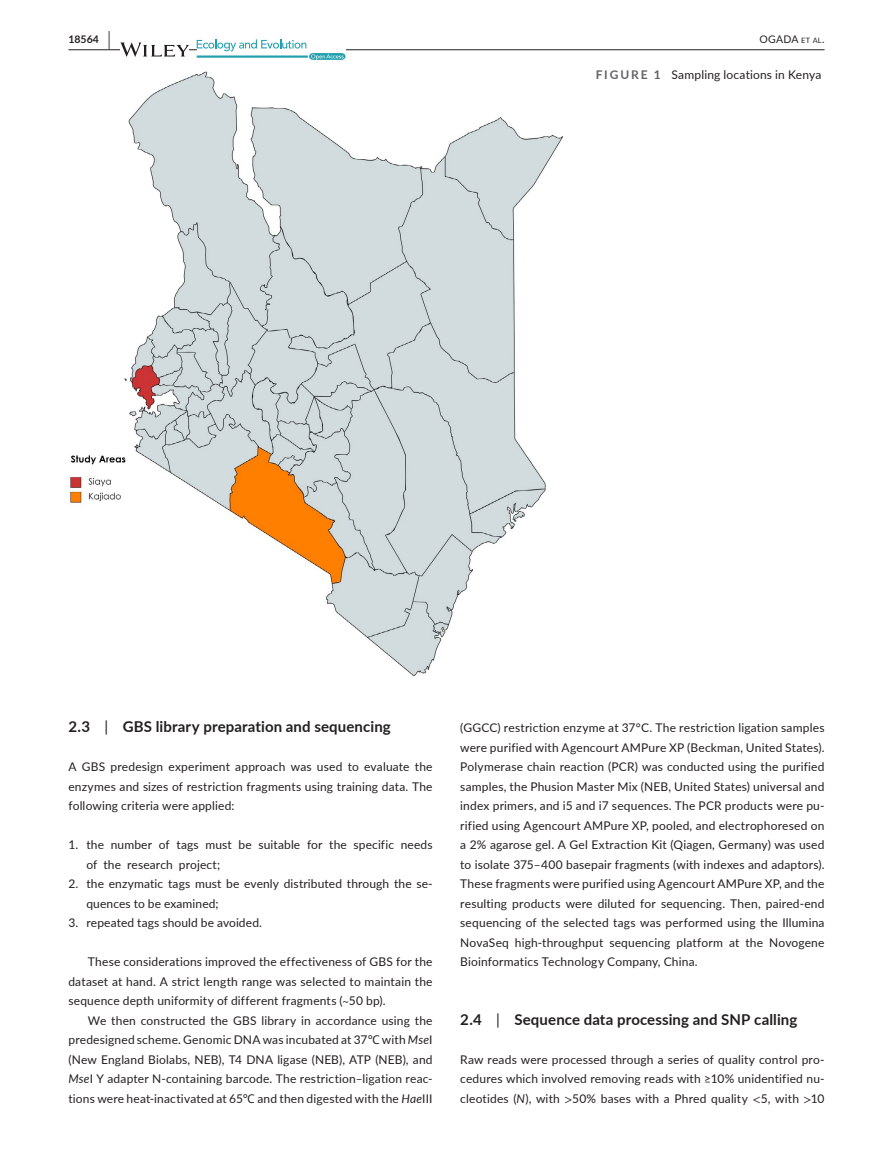
<style>
.page{position:relative;width:893px;height:1174px;background:#fff}
.page>*{position:absolute;margin:0;border:0;box-sizing:border-box;transform-origin:0 0}
.t1{font:700 15px "Lato";letter-spacing:.01em;color:#231f20}
.t2{font:12px/19.5px "Lato";letter-spacing:.01em;color:#231f20;text-align:justify}
.t3{font:10.5px "Lato";letter-spacing:.025em;color:#231f20}
.t4{font:700 10.5px "Lato";color:#231f20}
.s1{font-size:19.5px}
.s2{font-size:7.35px}
.s3{font-weight:700;color:#636366}
.s4{font-weight:400}
.s5{font-family:"STIX"}
.s6{font-family:"Noto Sans"}
.s7{font-style:italic}
</style>
<div class="page">
<hr style="left:68px;top:49px;width:756px;height:1px;background:#231f20">
<svg style="left:120px;top:42px;width:69px;height:15px"></svg>
<svg style="left:197px;top:39px;width:148px;height:21px"></svg>
<img style="left:68px;top:71px;width:496px;height:605px">
<p class="t4" style="left:68px;top:31px;width:43px">18564 <span class="s1">|</span></p>
<p class="t3" style="left:759px;top:31px;width:67px">OGADA <span class="s2">et al</span>.</p>
<p class="t2" style="left:596px;top:64px;width:227px"><span class="s3">FIGURE 1</span> Sampling locations in Kenya</p>
<p class="t1" style="left:68px;top:716px;width:324px">2.3 <span class="s4">|</span> GBS library preparation and sequencing</p>
<p class="t2" style="left:68px;top:756px;width:366px">A GBS predesign experiment approach was used to evaluate the enzymes and sizes of restriction fragments using training data. The following criteria were applied:</p>
<p class="t2" style="left:86px;top:834px;width:348px;text-indent:-18px">1. the number of tags must be suitable for the specific needs of the research project;</p>
<p class="t2" style="left:86px;top:873px;width:348px;text-indent:-18px">2. the enzymatic tags must be evenly distributed through the se&shy;quences to be examined;</p>
<p class="t2" style="left:68px;top:912px;width:195px">3. repeated tags should be avoided.</p>
<p class="t2" style="left:68px;top:951px;width:366px;text-indent:20px">These considerations improved the effectiveness of GBS for the dataset at hand. A strict length range was selected to maintain the sequence depth uniformity of different fragments (<span class="s5">~</span>50 bp).</p>
<p class="t2" style="left:68px;top:1010px;width:366px;text-indent:20px">We then constructed the GBS library in accordance using the predesigned scheme. Genomic DNA was incubated at 37<span class="s6">℃</span> with <span class="s7">Mse</span>I (New England Biolabs, NEB), T4 DNA ligase (NEB), ATP (NEB), and <span class="s7">Mse</span>I Y adapter N-containing barcode. The restriction–ligation reac&shy;tions were heat-inactivated at 65<span class="s6">℃</span> and then digested with the <span class="s7">Hae</span>III</p>
<p class="t2" style="left:460px;top:717px;width:366px">(GGCC) restriction enzyme at 37°C. The restriction ligation samples were purified with Agencourt AMPure XP (Beckman, United States).<br>Polymerase chain reaction (PCR) was conducted using the purified samples, the Phusion Master Mix (NEB, United States) universal and index primers, and i5 and i7 sequences. The PCR products were pu&shy;rified using Agencourt AMPure XP, pooled, and electrophoresed on a 2% agarose gel. A Gel Extraction Kit (Qiagen, Germany) was used to isolate 375–400 basepair fragments (with indexes and adaptors).<br>These fragments were purified using Agencourt AMPure XP, and the resulting products were diluted for sequencing. Then, paired-end sequencing of the selected tags was performed using the Illumina NovaSeq high-throughput sequencing platform at the Novogene Bioinformatics Technology Company, China.</p>
<p class="t1" style="left:460px;top:1008px;width:339px">2.4 <span class="s4">|</span> Sequence data processing and SNP calling</p>
<p class="t2" style="left:460px;top:1049px;width:366px">Raw reads were processed through a series of quality control pro&shy;cedures which involved removing reads with ≥10% unidentified nu&shy;cleotides (<span class="s7">N</span>), with <span class="s5">&gt;</span>50% bases with a Phred quality <span class="s5">&lt;</span>5, with <span class="s5">&gt;</span>10</p>
</div>
